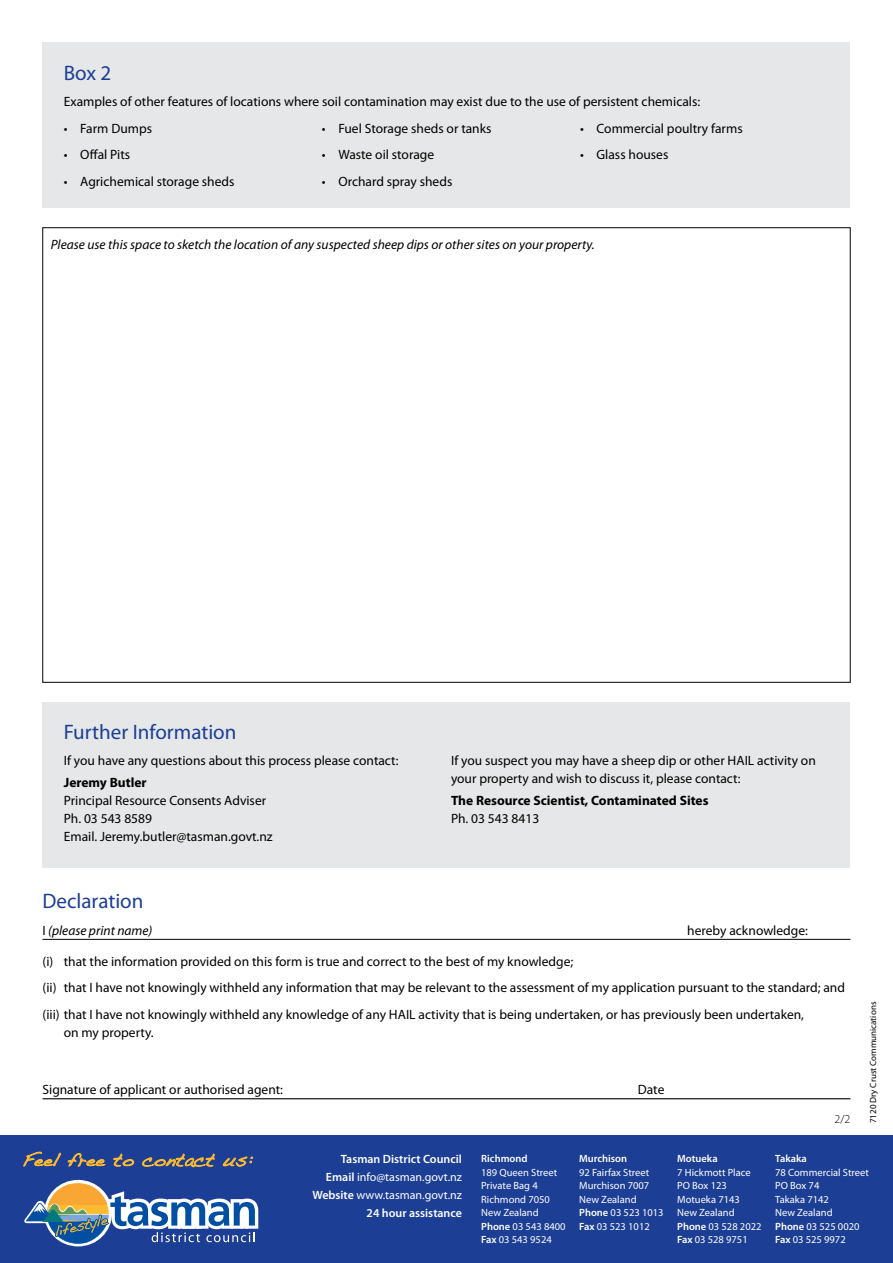
<style>
.page{position:relative;width:893px;height:1263px;background:#fff}
.page>*{position:absolute;margin:0;border:0;box-sizing:border-box;transform-origin:0 0}
.t1{font:21px "Myriad Pro";color:#1c3e94}
.t2{font:18px "Handwriting Dakota";letter-spacing:.03em;color:#fdbb30}
.t3{font:13.5px/18px "Myriad Pro";color:#000}
.t4{font:italic 13.5px "Myriad Pro";color:#000}
.t5{font:700 13.5px "Myriad Pro";color:#000}
.t6{font:600 12px/18px "Myriad Pro";color:#fff;text-align:right}
.t7{font:300 12px "Myriad Pro";color:#000}
.t8{font:10.5px/13.5px "Myriad Pro";color:#fff}
.t9{font:600 10.5px "Myriad Pro";color:#fff}
.t10{font:9px "Myriad Pro";color:#000}
.s1{font-style:normal}
.s2{font-weight:400}
.s3{font-weight:600}
</style>
<div class="page">
<div style="left:0;top:1135px;width:893px;height:128px;background:#1c3e94"></div>
<svg style="left:24px;top:1182px;width:234px;height:64px"></svg>
<svg style="left:23px;top:1151px;width:83px;height:16px"></svg>
<svg style="left:113px;top:1153px;width:22px;height:14px"></svg>
<svg style="left:142px;top:1153px;width:73px;height:15px"></svg>
<svg style="left:222px;top:1156px;width:32px;height:11px"></svg>
<div style="left:43px;top:43px;width:807px;height:165px;background:#e6e7e8"></div>
<div style="left:43px;top:702px;width:807px;height:165px;background:#e6e7e8"></div>
<hr style="left:43px;top:939px;width:807px;height:1px;background:#000">
<hr style="left:43px;top:1098px;width:807px;height:1px;background:#000">
<h1 class="t1" style="left:64px;top:60px;width:49px">Box 2</h1>
<p class="t3" style="left:64px;top:92px;width:638px">Examples of other features of locations where soil contamination may exist due to the use of persistent chemicals:</p>
<p class="t3" style="left:64px;top:119px;width:90px">• Farm Dumps</p>
<p class="t3" style="left:64px;top:145px;width:68px">• Offal Pits</p>
<p class="t3" style="left:64px;top:172px;width:172px">• Agrichemical storage sheds</p>
<p class="t3" style="left:580px;top:119px;width:164px">• Commercial poultry farms</p>
<p class="t3" style="left:580px;top:145px;width:90px">• Glass houses</p>
<p class="t3" style="left:322px;top:119px;width:171px">• Fuel Storage sheds or tanks</p>
<p class="t3" style="left:322px;top:145px;width:114px">• Waste oil storage</p>
<p class="t3" style="left:322px;top:172px;width:132px">• Orchard spray sheds</p>
<p class="t4" style="left:51px;top:236px;width:545px">Please use this space to sketch the location of any suspected sheep dips or other sites on your property.</p>
<h1 class="t1" style="left:64px;top:719px;width:174px">Further Information</h1>
<p class="t3" style="left:64px;top:751px;width:336px">If you have any questions about this process please contact:</p>
<p class="t5" style="left:64px;top:774px;width:84px">Jeremy Butler</p>
<p class="t3" style="left:64px;top:792px;width:210px">Principal Resource Consents Adviser<br>Ph. 03 543 8589<br>Email. Jeremy.butler@tasman.govt.nz</p>
<p class="t3" style="left:451px;top:751px;width:366px">If you suspect you may have a sheep dip or other HAIL activity on your property and wish to discuss it, please contact:</p>
<p class="t5" style="left:451px;top:792px;width:259px">The Resource Scientist, Contaminated Sites</p>
<p class="t3" style="left:451px;top:810px;width:90px">Ph. 03 543 8413</p>
<h1 class="t1" style="left:43px;top:888px;width:102px">Declaration</h1>
<p class="t4" style="left:43px;top:922px;width:111px"><span class="s1">I</span> (please print name)</p>
<p class="t3" style="left:687px;top:921px;width:122px">hereby acknowledge:</p>
<p class="t3" style="left:43px;top:948px;width:804px;line-height:26.5px">(i) that the information provided on this form is true and correct to the best of my knowledge;<br>(ii) that I have not knowingly withheld any information that may be relevant to the assessment of my application pursuant to the standard; and (iii) that I have not knowingly withheld any knowledge of any HAIL activity that is being undertaken, or has previously been undertaken,</p>
<p class="t3" style="left:64px;top:1023px;width:91px">on my property.</p>
<p class="t3" style="left:43px;top:1080px;width:242px">Signature of applicant or authorised agent:</p>
<p class="t3" style="left:638px;top:1080px;width:28px">Date</p>
<p class="t7" style="left:834px;top:1112px;width:17px">2/2</p>
<p class="t10" style="left:867px;top:1123px;width:123px;rotate:-90deg">7120 Dry Crust Communications</p>
<h2 class="t2" style="left:23px;top:1149px;width:231px">Feel free to contact us:</h2>
<p class="t6" style="left:312px;top:1150px;width:151px">Tasman District Council<br>Email <span class="s2">info@tasman.govt.nz<br></span>Website <span class="s2">www.tasman.govt.nz<br></span>24 hour assistance</p>
<p class="t9" style="left:481px;top:1152px;width:48px">Richmond</p>
<p class="t8" style="left:481px;top:1165px;width:86px">189 Queen Street<br>Private Bag 4<br>Richmond 7050<br>New Zealand<br><span class="s3">Phone</span> 03 543 8400<br><span class="s3">Fax</span> 03 543 9524</p>
<p class="t9" style="left:579px;top:1152px;width:50px">Murchison</p>
<p class="t8" style="left:579px;top:1165px;width:86px">92 Fairfax Street<br>Murchison 7007<br>New Zealand<br><span class="s3">Phone</span> 03 523 1013<br><span class="s3">Fax</span> 03 523 1012</p>
<p class="t9" style="left:677px;top:1152px;width:42px">Motueka</p>
<p class="t8" style="left:677px;top:1165px;width:86px">7 Hickmott Place<br>PO Box 123<br>Motueka 7143<br>New Zealand<br><span class="s3">Phone</span> 03 528 2022<br><span class="s3">Fax</span> 03 528 9751</p>
<p class="t9" style="left:775px;top:1152px;width:33px">Takaka</p>
<p class="t8" style="left:775px;top:1165px;width:95px">78 Commercial Street<br>PO Box 74<br>Takaka 7142<br>New Zealand<br><span class="s3">Phone</span> 03 525 0020<br><span class="s3">Fax</span> 03 525 9972</p>
</div>
